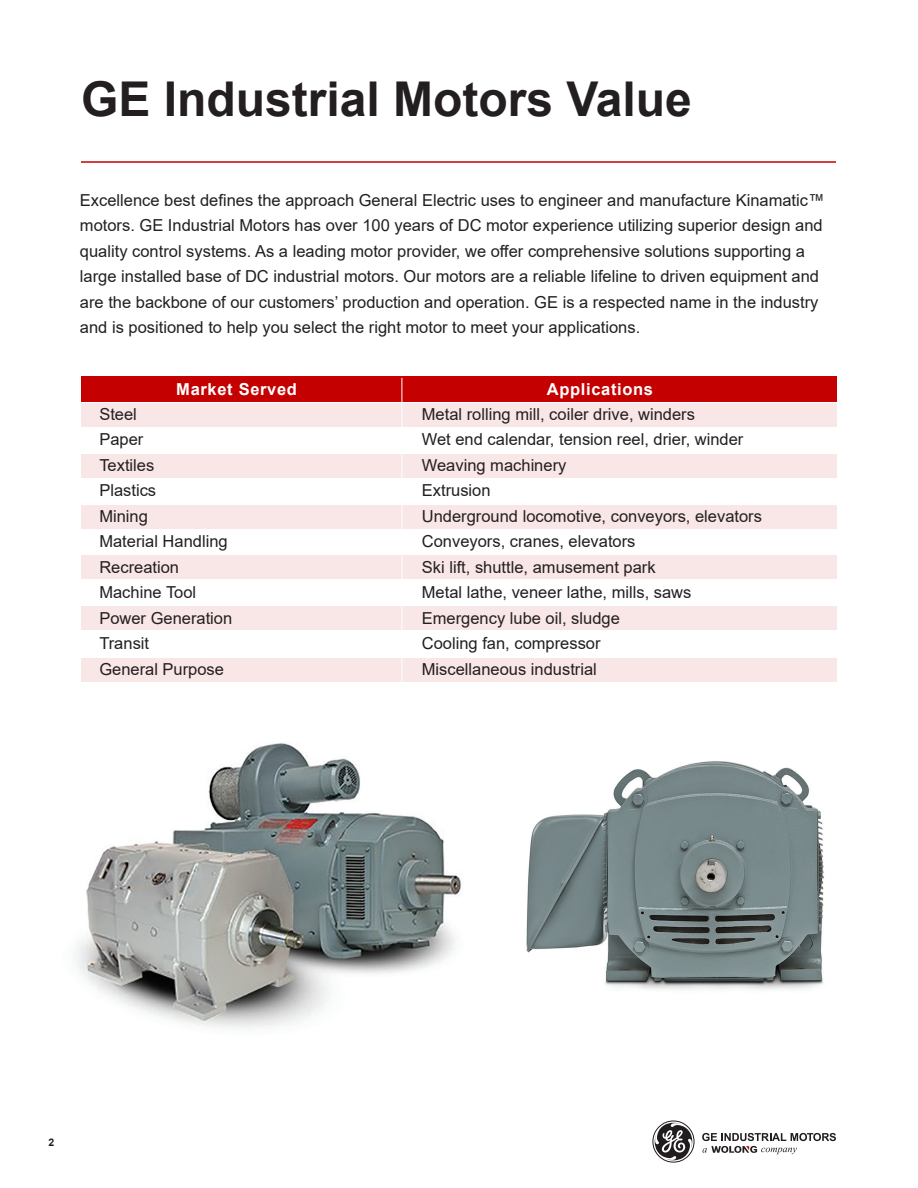
<style>
.page{position:relative;width:918px;height:1188px;background:#fff}
.page>*{position:absolute;margin:0;border:0;box-sizing:border-box;transform-origin:0 0}
.t1{font:700 48px "Arial";color:#231f20}
.t2{font:16.5px/25.5px "Arial";color:#231f20}
.t3{font:700 16.5px "Arial";letter-spacing:.04em;color:#fff}
.t4{font:700 10.5px "Arial";color:#231f20}
</style>
<div class="page">
<svg style="left:652px;top:1121px;width:43px;height:42px"></svg>
<svg style="left:702px;top:1133px;width:134px;height:21px"></svg>
<hr style="left:81px;top:161px;width:755px;height:2px;background:#c40000">
<img style="left:526px;top:761px;width:298px;height:229px">
<img style="left:74px;top:743px;width:388px;height:286px">
<div style="left:81px;top:403px;width:756px;height:23px;background:#f9e6e6"></div>
<div style="left:81px;top:454px;width:756px;height:24px;background:#f9e6e6"></div>
<div style="left:81px;top:506px;width:756px;height:23px;background:#f9e6e6"></div>
<div style="left:81px;top:555px;width:756px;height:24px;background:#f9e6e6"></div>
<div style="left:81px;top:606px;width:756px;height:24px;background:#f9e6e6"></div>
<div style="left:81px;top:659px;width:756px;height:23px;background:#f9e6e6"></div>
<div style="left:81px;top:376px;width:756px;height:26px;background:#c40000"></div>
<hr style="left:402px;top:378px;width:1px;height:308px;background:#fff">
<p class="t1" style="left:81px;top:65px;width:612px">GE Industrial Motors Value</p>
<p class="t2" style="left:80px;top:187px;width:746px">Excellence best defines the approach General Electric uses to engineer and manufacture Kinamatic™ motors. GE Industrial Motors has over 100 years of DC motor experience utilizing superior design and quality control systems. As a leading motor provider, we offer comprehensive solutions supporting a large installed base of DC industrial motors. Our motors are a reliable lifeline to driven equipment and are the backbone of our customers’ production and operation. GE is a respected name in the industry and is positioned to help you select the right motor to meet your applications.</p>
<p class="t3" style="left:176px;top:377px;width:122px">Market Served</p>
<p class="t3" style="left:547px;top:377px;width:108px">Applications</p>
<p class="t2" style="left:99px;top:401px;width:39px">Steel</p>
<p class="t2" style="left:422px;top:401px;width:275px">Metal rolling mill, coiler drive, winders</p>
<p class="t2" style="left:99px;top:427px;width:46px">Paper</p>
<p class="t2" style="left:422px;top:427px;width:323px">Wet end calendar, tension reel, drier, winder</p>
<p class="t2" style="left:99px;top:452px;width:57px">Textiles</p>
<p class="t2" style="left:422px;top:452px;width:146px">Weaving machinery</p>
<p class="t2" style="left:99px;top:478px;width:58px">Plastics</p>
<p class="t2" style="left:422px;top:478px;width:70px">Extrusion</p>
<p class="t2" style="left:99px;top:503px;width:50px">Mining</p>
<p class="t2" style="left:422px;top:503px;width:342px">Underground locomotive, conveyors, elevators</p>
<p class="t2" style="left:99px;top:529px;width:130px">Material Handling</p>
<p class="t2" style="left:422px;top:529px;width:215px">Conveyors, cranes, elevators</p>
<p class="t2" style="left:99px;top:554px;width:81px">Recreation</p>
<p class="t2" style="left:422px;top:554px;width:235px">Ski lift, shuttle, amusement park</p>
<p class="t2" style="left:99px;top:580px;width:98px">Machine Tool</p>
<p class="t2" style="left:422px;top:580px;width:271px">Metal lathe, veneer lathe, mills, saws</p>
<p class="t2" style="left:99px;top:605px;width:134px">Power Generation</p>
<p class="t2" style="left:422px;top:605px;width:200px">Emergency lube oil, sludge</p>
<p class="t2" style="left:99px;top:631px;width:51px">Transit</p>
<p class="t2" style="left:422px;top:631px;width:180px">Cooling fan, compressor</p>
<p class="t2" style="left:99px;top:656px;width:126px">General Purpose</p>
<p class="t2" style="left:422px;top:656px;width:177px">Miscellaneous industrial</p>
<p class="t4" style="left:48px;top:1135px;width:7px">2</p>
</div>
